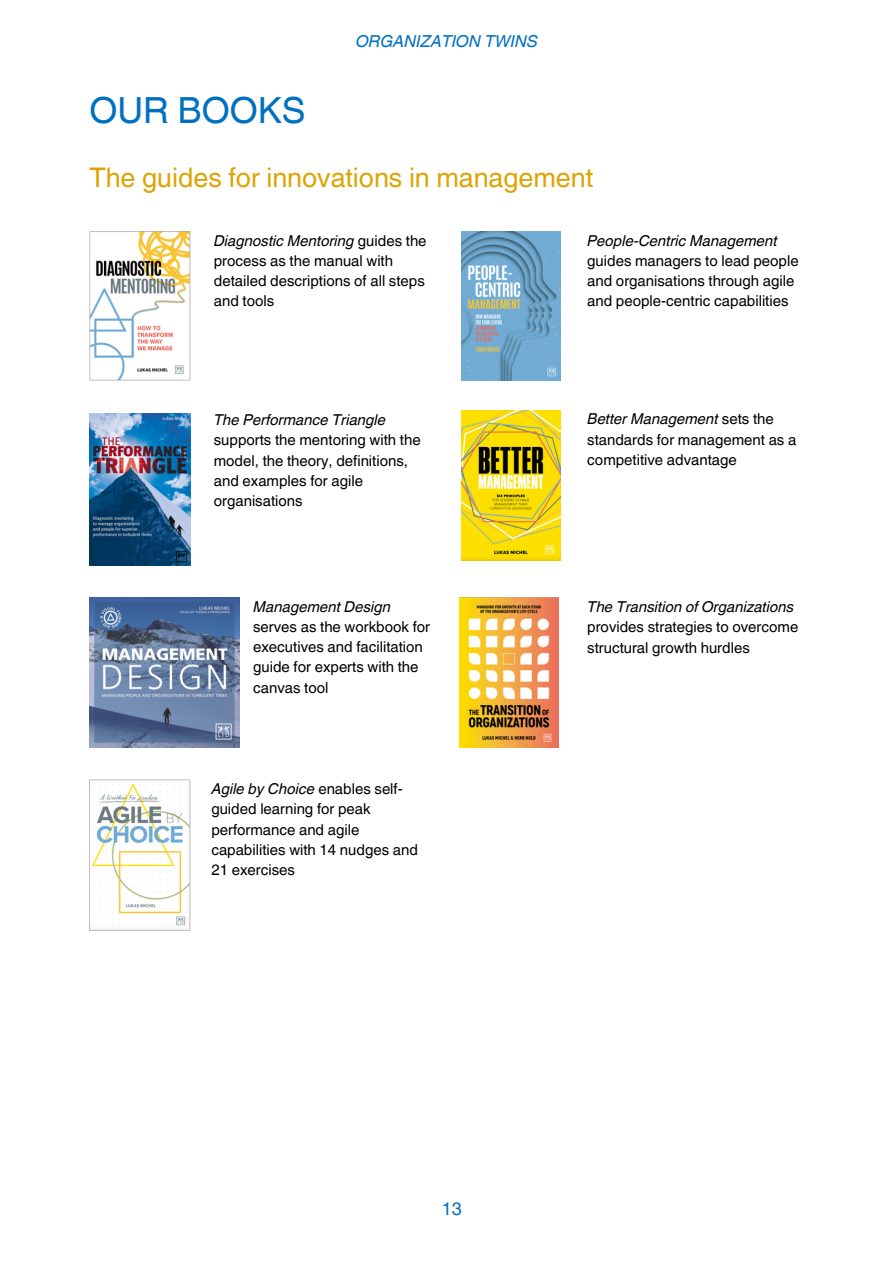
<style>
.page{position:relative;width:894px;height:1264px;background:#fff}
.page>*{position:absolute;margin:0;border:0;box-sizing:border-box;transform-origin:0 0}
.t1{font:36px "Helvetica World";color:#0070c0}
.t2{font:27px "Helvetica World";color:#dca405}
.t3{font:18px "Helvetica World";color:#0070c0}
.t4{font:italic 16.5px "Helvetica World";color:#0070c0}
.t5{font:15px/20.2px "Helvetica World";color:#000}
.s1{font-style:italic}
</style>
<div class="page">
<img style="left:89px;top:231px;width:102px;height:150px">
<img style="left:89px;top:413px;width:102px;height:152px">
<img style="left:89px;top:598px;width:150px;height:149px">
<img style="left:89px;top:780px;width:102px;height:150px">
<img style="left:461px;top:231px;width:99px;height:150px">
<img style="left:461px;top:410px;width:99px;height:151px">
<img style="left:459px;top:597px;width:99px;height:150px">
<h3 class="t1" style="left:89px;top:89px;width:218px">OUR BOOKS</h3>
<h2 class="t4" style="left:355px;top:27px;width:183px">ORGANIZATION TWINS</h2>
<h1 class="t2" style="left:89px;top:161px;width:505px">The guides for innovations in management</h1>
<p class="t5" style="left:214px;top:230px;width:214px"><span class="s1">Diagnostic Mentoring</span> guides the process as the manual with detailed descriptions of all steps and tools</p>
<p class="t5" style="left:587px;top:230px;width:213px"><span class="s1">People-Centric Management </span>guides managers to lead people and organisations through agile and people-centric capabilities</p>
<p class="t5" style="left:214px;top:410px;width:208px"><span class="s1">The Performance Triangle </span>supports the mentoring with the model, the theory, definitions, and examples for agile organisations</p>
<p class="t5" style="left:587px;top:409px;width:210px"><span class="s1">Better Management</span> sets the standards for management as a competitive advantage</p>
<p class="t5" style="left:253px;top:596px;width:178px"><span class="s1">Management Design </span>serves as the workbook for executives and facilitation guide for experts with the canvas tool</p>
<p class="t5" style="left:587px;top:597px;width:212px"><span class="s1">The Transition of Organizations </span>provides strategies to overcome structural growth hurdles</p>
<p class="t5" style="left:211px;top:778px;width:208px"><span class="s1">Agile by Choice</span> enables self&shy;guided learning for peak performance and agile capabilities with 14 nudges and<br>21 exercises</p>
<p class="t3" style="left:441px;top:1198px;width:22px">13</p>
</div>
